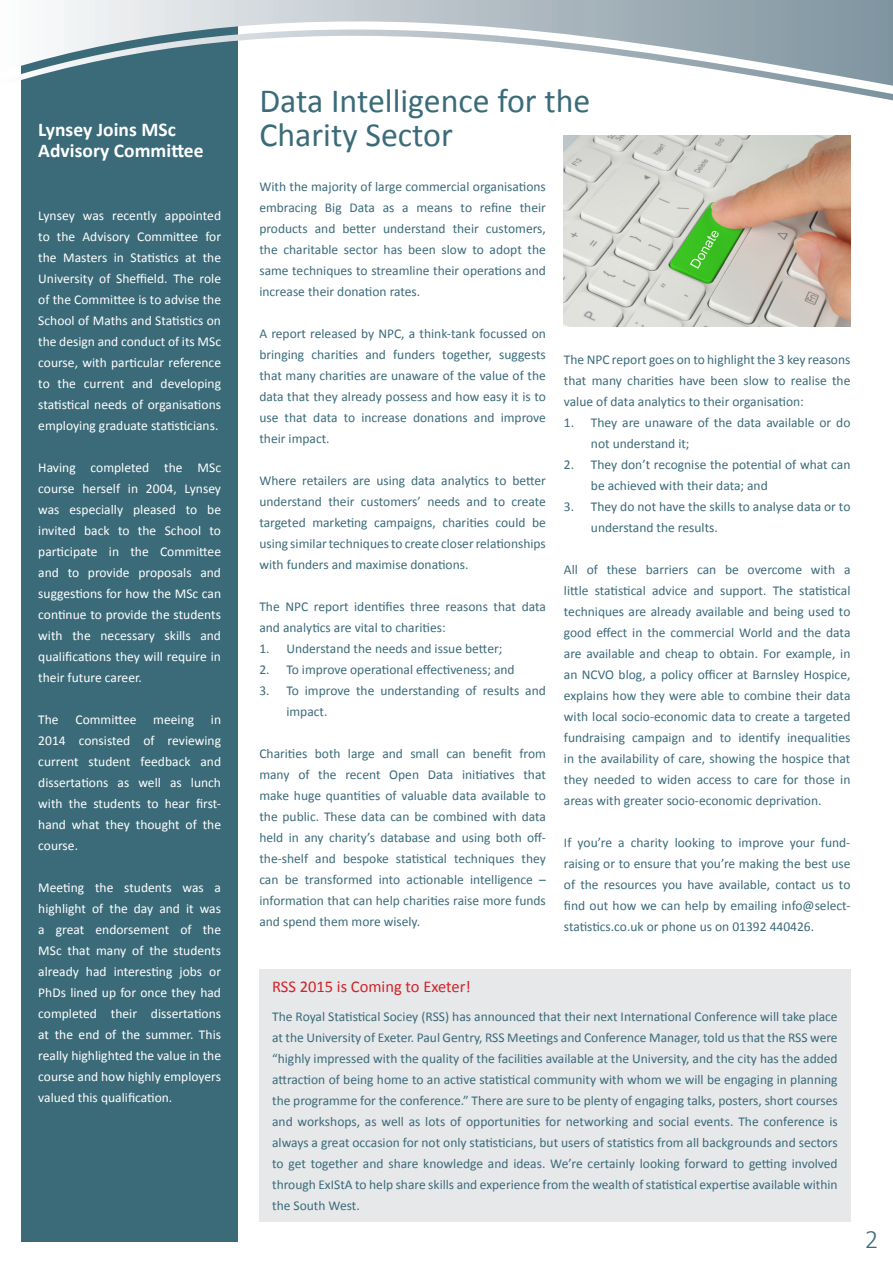
<style>
.page{position:relative;width:893px;height:1263px;background:#fff}
.page>*{position:absolute;margin:0;border:0;box-sizing:border-box;transform-origin:0 0}
.t1{font:33.9px "Calibri";color:#3b6b79}
.t2{font:300 27px "Calibri";color:#3b6b79}
.t3{font:700 19.5px "Calibri";color:#fff}
.t4{font:16.5px "Calibri";color:#d1232a}
.t5{font:13.5px/21px "Calibri";color:#3b6b79;text-align:justify}
.t6{font:13.5px/21px "Calibri";color:#fff;text-align:justify}
</style>
<div class="page">
<div style="left:21px;top:21px;width:217px;height:1221px;background:#3b6b79"></div>
<svg style="left:21px;top:0;width:872px;height:29px;background:#bcc6cc"></svg>
<svg style="left:21px;top:29px;width:872px;height:71px"></svg>
<img style="left:564px;top:135px;width:286px;height:192px">
<div style="left:259px;top:969px;width:591px;height:252px;background:#e6e8ea"></div>
<p class="t3" style="left:38px;top:117px;width:139px">Lynsey Joins MSc</p>
<p class="t3" style="left:38px;top:138px;width:167px">Advisory Committee</p>
<p class="t6" style="left:38px;top:205px;width:184px">Lynsey was recently appointed to the Advisory Committee for the Masters in Statistics at the University of Sheffield. The role of the Committee is to advise the School of Maths and Statistics on the design and conduct of its MSc course, with particular reference to the current and developing statistical needs of organisations employing graduate statisticians.</p>
<p class="t6" style="left:38px;top:457px;width:184px">Having completed the MSc course herself in 2004, Lynsey was especially pleased to be invited back to the School to participate in the Committee and to provide proposals and suggestions for how the MSc can continue to provide the students with the necessary skills and qualifications they will require in their future career.</p>
<p class="t6" style="left:38px;top:709px;width:184px">The Committee meeing in 2014 consisted of reviewing current student feedback and dissertations as well as lunch with the students to hear first&shy;hand what they thought of the course.</p>
<p class="t6" style="left:38px;top:877px;width:184px">Meeting the students was a highlight of the day and it was a great endorsement of the MSc that many of the students already had interesting jobs or PhDs lined up for once they had completed their dissertations at the end of the summer. This really highlighted the value in the course and how highly employers valued this qualification.</p>
<p class="t1" style="left:259px;top:79px;width:333px">Data Intelligence for the</p>
<p class="t1" style="left:259px;top:113px;width:195px">Charity Sector</p>
<p class="t5" style="left:259px;top:176px;width:288px">With the majority of large commercial organisations embracing Big Data as a means to refine their products and better understand their customers, the charitable sector has been slow to adopt the same techniques to streamline their operations and increase their donation rates.</p>
<p class="t5" style="left:259px;top:323px;width:288px">A report released by NPC, a think-tank focussed on bringing charities and funders together, suggests that many charities are unaware of the value of the data that they already possess and how easy it is to use that data to increase donations and improve their impact.</p>
<p class="t5" style="left:259px;top:470px;width:288px">Where retailers are using data analytics to better understand their customers’ needs and to create targeted marketing campaigns, charities could be using similar techniques to create closer relationships with funders and maximise donations.</p>
<p class="t5" style="left:259px;top:596px;width:288px">The NPC report identifies three reasons that data and analytics are vital to charities:</p>
<p class="t5" style="left:259px;top:638px;width:244px">1. Understand the needs and issue better;</p>
<p class="t5" style="left:259px;top:659px;width:257px">2. To improve operational effectiveness; and</p>
<p class="t5" style="left:286px;top:680px;width:261px;text-indent:-27px">3. To improve the understanding of results and impact.</p>
<p class="t5" style="left:259px;top:743px;width:288px">Charities both large and small can benefit from many of the recent Open Data initiatives that make huge quantities of valuable data available to the public. These data can be combined with data held in any charity’s database and using both off&shy;the-shelf and bespoke statistical techniques they can be transformed into actionable intelligence – information that can help charities raise more funds and spend them more wisely.</p>
<p class="t5" style="left:564px;top:349px;width:288px">The NPC report goes on to highlight the 3 key reasons that many charities have been slow to realise the value of data analytics to their organisation:</p>
<p class="t5" style="left:591px;top:412px;width:261px;text-indent:-27px">1. They are unaware of the data available or do not understand it;</p>
<p class="t5" style="left:591px;top:454px;width:261px;text-indent:-27px">2. They don’t recognise the potential of what can be achieved with their data; and</p>
<p class="t5" style="left:591px;top:496px;width:261px;text-indent:-27px">3. They do not have the skills to analyse data or to understand the results.</p>
<p class="t5" style="left:564px;top:559px;width:288px">All of these barriers can be overcome with a little statistical advice and support. The statistical techniques are already available and being used to good effect in the commercial World and the data are available and cheap to obtain. For example, in an NCVO blog, a policy officer at Barnsley Hospice, explains how they were able to combine their data with local socio-economic data to create a targeted fundraising campaign and to identify inequalities in the availability of care, showing the hospice that they needed to widen access to care for those in areas with greater socio-economic deprivation.</p>
<p class="t5" style="left:564px;top:832px;width:288px">If you’re a charity looking to improve your fund&shy;raising or to ensure that you’re making the best use of the resources you have available, contact us to find out how we can help by emailing info@select&shy;statistics.co.uk or phone us on 01392 440426.</p>
<p class="t4" style="left:272px;top:975px;width:200px">RSS 2015 is Coming to Exeter!</p>
<p class="t5" style="left:272px;top:1006px;width:567px">The Royal Statistical Sociey (RSS) has announced that their next International Conference will take place at the University of Exeter. Paul Gentry, RSS Meetings and Conference Manager, told us that the RSS were “highly impressed with the quality of the facilities available at the University, and the city has the added attraction of being home to an active statistical community with whom we will be engaging in planning the programme for the conference.” There are sure to be plenty of engaging talks, posters, short courses and workshops, as well as lots of opportunities for networking and social events. The conference is always a great occasion for not only statisticians, but users of statistics from all backgrounds and sectors to get together and share knowledge and ideas. We’re certainly looking forward to getting involved through ExIStA to help share skills and experience from the wealth of statistical expertise available within the South West.</p>
<p class="t2" style="left:865px;top:1222px;width:15px">2</p>
</div>
